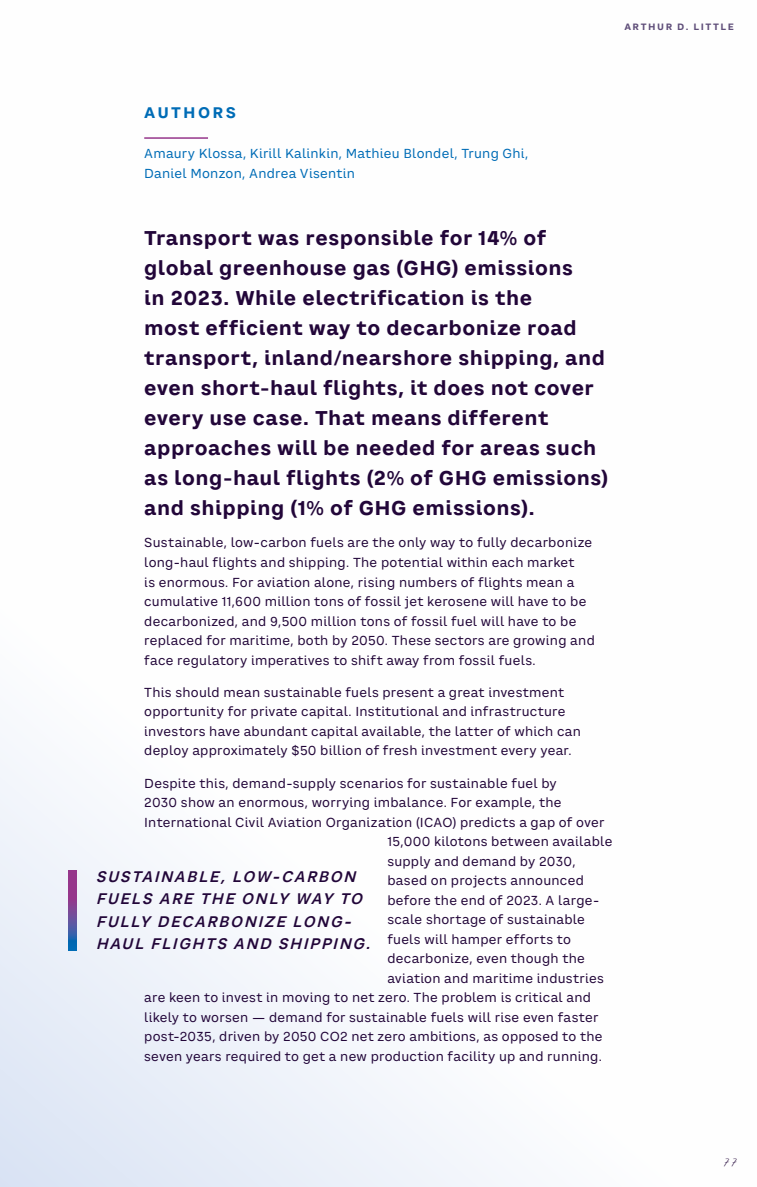
<style>
.page{position:relative;width:757px;height:1187px;background:#fff}
.page>*{position:absolute;margin:0;border:0;box-sizing:border-box;transform-origin:0 0}
.t1{font:700 19.5px/30px "CA Saygon Text";letter-spacing:.025em;color:#220639}
.t2{font:italic 600 15px/22.5px "CA Saygon Text";color:#220639}
.t3{font:700 15px "CA Saygon Text";letter-spacing:.15em;color:#006cb6}
.t4{font:13.5px "ADL Notes";color:#220639}
.t5{font:12.75px/19.5px "CA Saygon Text";letter-spacing:.02em;color:#220639}
.t6{font:12.75px/19.5px "CA Saygon Text";letter-spacing:.02em;color:#006cb6}
.t7{font:700 9px "CA Saygon Text";letter-spacing:.17em;color:#604f7a}
</style>
<div class="page">
<svg style="left:0;top:747px;width:512px;height:439px;fill:#f4f7fc"></svg>
<hr style="left:144px;top:137px;width:64px;height:2px;background:#96368b">
<svg style="left:68px;top:870px;width:8px;height:79px"></svg>
<p class="t7" style="left:624px;top:20px;width:111px">ARTHUR D. LITTLE</p>
<p class="t3" style="left:144px;top:101px;width:93px">AUTHORS</p>
<p class="t6" style="left:144px;top:144px;width:386px">Amaury Klossa, Kirill Kalinkin, Mathieu Blondel, Trung Ghi,<br>Daniel Monzon, Andrea Visentin</p>
<p class="t1" style="left:144px;top:223px;width:466px">Transport was responsible for 14% of global greenhouse gas (GHG) emissions<br>in 2023. While electrification is the<br>most efficient way to decarbonize road transport, inland/nearshore shipping, and even short-haul flights, it does not cover every use case. That means different approaches will be needed for areas such as long-haul flights (2% of GHG emissions) and shipping (1% of GHG emissions).</p>
<p class="t5" style="left:144px;top:533px;width:452px">Sustainable, low-carbon fuels are the only way to fully decarbonize long-haul flights and shipping. The potential within each market<br>is enormous. For aviation alone, rising numbers of flights mean a cumulative 11,600 million tons of fossil jet kerosene will have to be decarbonized, and 9,500 million tons of fossil fuel will have to be replaced for maritime, both by 2050. These sectors are growing and face regulatory imperatives to shift away from fossil fuels.</p>
<p class="t5" style="left:144px;top:682px;width:438px">This should mean sustainable fuels present a great investment opportunity for private capital. Institutional and infrastructure investors have abundant capital available, the latter of which can deploy approximately $50 billion of fresh investment every year.</p>
<p class="t5" style="left:144px;top:773px;width:414px">Despite this, demand-supply scenarios for sustainable fuel by</p>
<p class="t5" style="left:144px;top:792px;width:419px">2030 show an enormous, worrying imbalance. For example, the</p>
<p class="t5" style="left:144px;top:812px;width:462px">International Civil Aviation Organization (ICAO) predicts a gap of over</p>
<p class="t5" style="left:387px;top:831px;width:226px">15,000 kilotons between available</p>
<p class="t5" style="left:387px;top:851px;width:190px">supply and demand by 2030,</p>
<p class="t5" style="left:387px;top:870px;width:198px">based on projects announced</p>
<p class="t5" style="left:387px;top:890px;width:213px">before the end of 2023. A large-</p>
<p class="t5" style="left:387px;top:909px;width:199px">scale shortage of sustainable</p>
<p class="t5" style="left:387px;top:929px;width:185px">fuels will hamper efforts to</p>
<p class="t5" style="left:387px;top:948px;width:199px">decarbonize, even though the</p>
<p class="t5" style="left:387px;top:968px;width:218px">aviation and maritime industries</p>
<p class="t5" style="left:144px;top:987px;width:448px">are keen to invest in moving to net zero. The problem is critical and</p>
<p class="t5" style="left:144px;top:1007px;width:456px">likely to worsen — demand for sustainable fuels will rise even faster</p>
<p class="t5" style="left:144px;top:1026px;width:460px">post-2035, driven by 2050 CO2 net zero ambitions, as opposed to the</p>
<p class="t5" style="left:144px;top:1046px;width:459px">seven years required to get a new production facility up and running.</p>
<p class="t2" style="left:96px;top:864px;width:281px">SUSTAINABLE, LOW-CARBON<br>FUELS ARE THE ONLY WAY TO<br>FULLY DECARBONIZE LONG-<br>HAUL FLIGHTS AND SHIPPING.</p>
<p class="t4" style="left:724px;top:1152px;width:14px">77</p>
</div>
